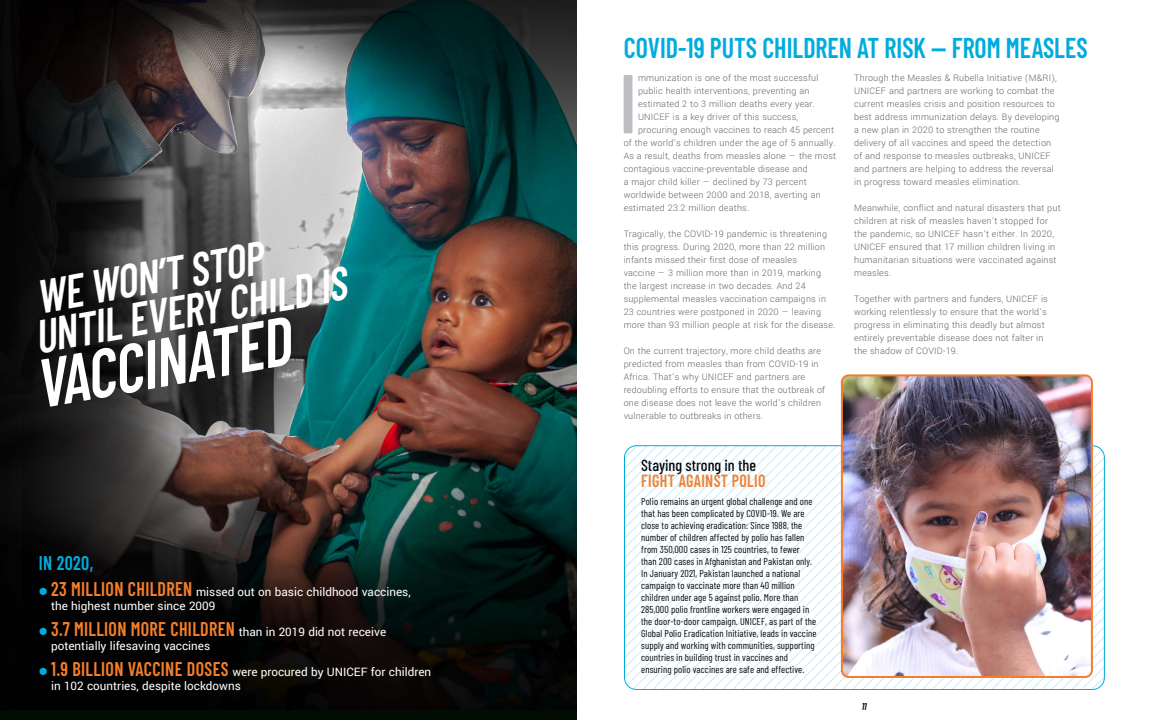
<style>
.page{position:relative;width:1152px;height:720px;background:#fff}
.page>*{position:absolute;margin:0;border:0;box-sizing:border-box;transform-origin:0 0}
.t1{font:600 83.4px "Barlow Condensed";color:#bbbdc1;scale:.91 1}
.t2{font:italic 600 68.3px "Barlow Condensed";color:#fff;scale:.91 1}
.t3{font:italic 600 46.8px/39.3px "Barlow Condensed";color:#fff;scale:.91 1}
.t4{font:600 28.6px "Barlow Condensed";color:#00acdd;scale:.91 1}
.t5{font:600 19.8px "Barlow Condensed";letter-spacing:.02em;color:#00acdd;scale:.91 1}
.t6{font:600 17.6px "Barlow Condensed";letter-spacing:.02em;color:#f57e29;scale:.91 1}
.t7{font:500 16px "Barlow Condensed";color:#000}
.t8{font:13px/14px "Yantramanav";color:#fff}
.t9{font:300 10px/13px "Yantramanav";letter-spacing:.02em;color:#5f636a}
.t10{font:10px/12px "Barlow Condensed";letter-spacing:.01em;color:#000}
.t11{font:italic 600 9.9px "Barlow Condensed";color:#000;scale:.91 1}
.s1{font-family:"Barlow Condensed";font-weight:600;font-size:19.8px;color:#f57e29}
</style>
<div class="page">
<img style="left:0;top:0;width:577px;height:710px">
<svg style="left:624px;top:447px;width:479px;height:243px"></svg>
<img style="left:842px;top:377px;width:250px;height:300px">
<div style="left:841px;top:374px;width:252px;height:304px;border:2px solid #f57e29;border-radius:7px"></div>
<svg style="left:40px;top:588px;width:7px;height:7px"></svg>
<svg style="left:40px;top:628px;width:7px;height:7px"></svg>
<svg style="left:40px;top:668px;width:7px;height:7px"></svg>
<h3 class="t3" style="left:24px;top:276px;width:348px;rotate:-10deg">WE WON’T STOP<br>UNTIL EVERY CHILD IS</h3>
<h2 class="t2" style="left:27px;top:336px;width:285px;rotate:-10deg">VACCINATED</h2>
<h3 class="t5" style="left:39px;top:549px;width:61px">IN 2020,</h3>
<h3 class="t8" style="left:51px;top:585px;width:361px"><span class="s1">23 MILLION CHILDREN</span> missed out on basic childhood vaccines, the highest number since 2009</h3>
<h3 class="t8" style="left:51px;top:625px;width:337px"><span class="s1">3.7 MILLION MORE CHILDREN</span> than in 2019 did not receive potentially lifesaving vaccines</h3>
<h3 class="t8" style="left:51px;top:665px;width:382px"><span class="s1">1.9 BILLION VACCINE DOSES</span> were procured by UNICEF for children in 102 countries, despite lockdowns</h3>
<h3 class="t4" style="left:624px;top:27px;width:511px">COVID-19 PUTS CHILDREN AT RISK — FROM MEASLES</h3>
<h1 class="t1" style="left:620px;top:44px;width:20px">I</h1>
<p class="t9" style="left:638px;top:72px;width:182px">mmunization is one of the most successful</p>
<p class="t9" style="left:638px;top:85px;width:173px">public health interventions, preventing an</p>
<p class="t9" style="left:638px;top:98px;width:178px">estimated 2 to 3 million deaths every year.</p>
<p class="t9" style="left:638px;top:111px;width:162px">UNICEF is a key driver of this success,</p>
<p class="t9" style="left:638px;top:124px;width:198px">procuring enough vaccines to reach 45 percent</p>
<p class="t9" style="left:624px;top:137px;width:213px">of the world’s children under the age of 5 annually.</p>
<p class="t9" style="left:624px;top:150px;width:214px">As a result, deaths from measles alone — the most</p>
<p class="t9" style="left:624px;top:163px;width:186px">contagious vaccine-preventable disease and</p>
<p class="t9" style="left:624px;top:176px;width:185px">a major child killer — declined by 73 percent</p>
<p class="t9" style="left:624px;top:189px;width:199px">worldwide between 2000 and 2018, averting an</p>
<p class="t9" style="left:624px;top:202px;width:127px">estimated 23.2 million deaths.</p>
<p class="t9" style="left:624px;top:227px;width:213px">Tragically, the COVID-19 pandemic is threatening this progress. During 2020, more than 22 million infants missed their first dose of measles<br>vaccine — 3 million more than in 2019, marking the largest increase in two decades. And 24 supplemental measles vaccination campaigns in 23 countries were postponed in 2020 — leaving more than 93 million people at risk for the disease.</p>
<p class="t9" style="left:624px;top:344px;width:203px">On the current trajectory, more child deaths are predicted from measles than from COVID-19 in Africa. That’s why UNICEF and partners are redoubling efforts to ensure that the outbreak of one disease does not leave the world’s children vulnerable to outbreaks in others.</p>
<h3 class="t7" style="left:641px;top:454px;width:116px">Staying strong in the</h3>
<h3 class="t6" style="left:641px;top:468px;width:138px">FIGHT AGAINST POLIO</h3>
<p class="t10" style="left:641px;top:495px;width:177px">Polio remains an urgent global challenge and one that has been complicated by COVID-19. We are close to achieving eradication: Since 1988, the number of children affected by polio has fallen from 350,000 cases in 125 countries, to fewer than 200 cases in Afghanistan and Pakistan only.<br>In January 2021, Pakistan launched a national campaign to vaccinate more than 40 million children under age 5 against polio. More than 285,000 polio frontline workers were engaged in the door-to-door campaign. UNICEF, as part of the Global Polio Eradication Initiative, leads in vaccine supply and working with communities, supporting countries in building trust in vaccines and ensuring polio vaccines are safe and effective.</p>
<p class="t9" style="left:854px;top:72px;width:207px">Through the Measles &amp; Rubella Initiative (M&amp;RI), UNICEF and partners are working to combat the current measles crisis and position resources to best address immunization delays. By developing a new plan in 2020 to strengthen the routine delivery of all vaccines and speed the detection of and response to measles outbreaks, UNICEF and partners are helping to address the reversal in progress toward measles elimination.</p>
<p class="t9" style="left:854px;top:202px;width:208px">Meanwhile, conflict and natural disasters that put children at risk of measles haven’t stopped for the pandemic, so UNICEF hasn’t either. In 2020, UNICEF ensured that 17 million children living in humanitarian situations were vaccinated against measles.</p>
<p class="t9" style="left:854px;top:293px;width:195px">Together with partners and funders, UNICEF is working relentlessly to ensure that the world’s progress in eliminating this deadly but almost entirely preventable disease does not falter in the shadow of COVID-19.</p>
<p class="t11" style="left:862px;top:699px;width:9px">11</p>
</div>
